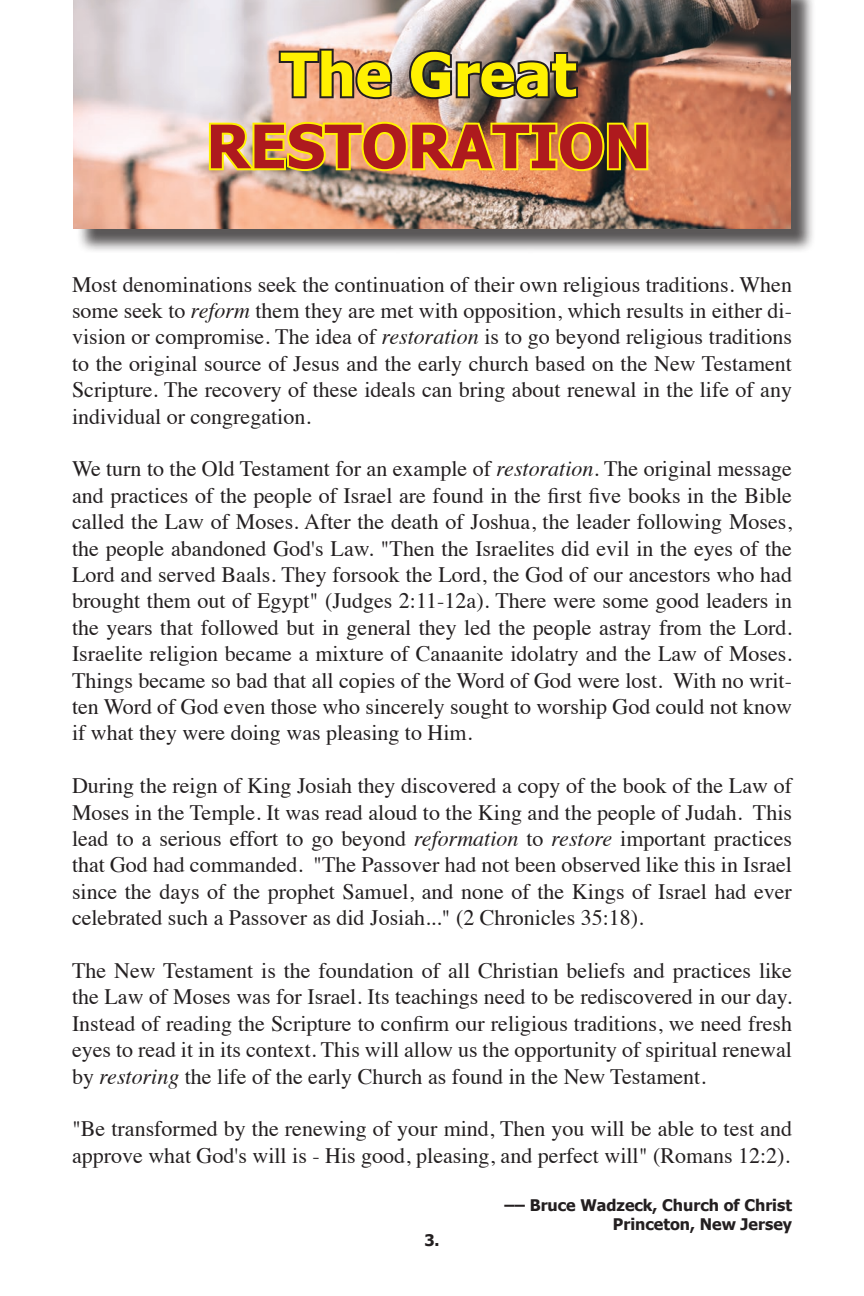
<style>
.page{position:relative;width:864px;height:1296px;background:#fff}
.page>*{position:absolute;margin:0;border:0;box-sizing:border-box;transform-origin:0 0}
.t1{font:700 60px "Tahoma";color:#ae1a1e}
.t2{font:700 60px "Tahoma";color:#fff101}
.t3{font:22px/26.4px "Times";color:#231f20;text-align:justify}
.t4{font:700 16px/19.2px "Tahoma";color:#231f20;text-align:right}
.s1{font-style:italic}
</style>
<div class="page">
<div style="left:76px;top:0;width:740px;height:254px;background:#231f20;opacity:.75"></div>
<img style="left:73px;top:0;width:718px;height:229px">
<svg style="left:277px;top:47px;width:117px;height:54px;background:#aa7f6c"></svg>
<svg style="left:407px;top:47px;width:173px;height:55px;background:#6d625f"></svg>
<img style="left:207px;top:119px;width:443px;height:55px">
<h1 class="t2" style="left:281px;top:32px;width:297px">The Great</h1>
<h1 class="t1" style="left:206px;top:104px;width:446px">RESTORATION</h1>
<p class="t3" style="left:72px;top:269px;width:722px">Most denominations seek the continuation of their own religious traditions. When some seek to <span class="s1">reform</span> them they are met with opposition, which results in either di&shy;vision or compromise. The idea of <span class="s1">restoration</span> is to go beyond religious traditions to the original source of Jesus and the early church based on the New Testament Scripture. The recovery of these ideals can bring about renewal in the life of any individual or congregation.</p>
<p class="t3" style="left:72px;top:454px;width:722px">We turn to the Old Testament for an example of <span class="s1">restoration</span>. The original message and practices of the people of Israel are found in the first five books in the Bible called the Law of Moses. After the death of Joshua, the leader following Moses, the people abandoned God's Law. "Then the Israelites did evil in the eyes of the Lord and served Baals. They forsook the Lord, the God of our ancestors who had brought them out of Egypt" (Judges 2:11-12a). There were some good leaders in the years that followed but in general they led the people astray from the Lord.<br>Israelite religion became a mixture of Canaanite idolatry and the Law of Moses.<br>Things became so bad that all copies of the Word of God were lost. With no writ&shy;ten Word of God even those who sincerely sought to worship God could not know if what they were doing was pleasing to Him.</p>
<p class="t3" style="left:72px;top:771px;width:722px">During the reign of King Josiah they discovered a copy of the book of the Law of Moses in the Temple. It was read aloud to the King and the people of Judah. This lead to a serious effort to go beyond <span class="s1">reformation</span> to <span class="s1">restore</span> important practices that God had commanded. "The Passover had not been observed like this in Israel since the days of the prophet Samuel, and none of the Kings of Israel had ever celebrated such a Passover as did Josiah..." (2 Chronicles 35:18).</p>
<p class="t3" style="left:72px;top:955px;width:722px">The New Testament is the foundation of all Christian beliefs and practices like the Law of Moses was for Israel. Its teachings need to be rediscovered in our day.<br>Instead of reading the Scripture to confirm our religious traditions, we need fresh eyes to read it in its context. This will allow us the opportunity of spiritual renewal by <span class="s1">restoring</span> the life of the early Church as found in the New Testament.</p>
<p class="t3" style="left:72px;top:1114px;width:722px">"Be transformed by the renewing of your mind, Then you will be able to test and approve what God's will is - His good, pleasing, and perfect will" (Romans 12:2).</p>
<p class="t4" style="left:505px;top:1194px;width:289px">–– Bruce Wadzeck, Church of Christ<br>Princeton, New Jersey</p>
<p class="t4" style="left:424px;top:1230px;width:17px">3.</p>
</div>
